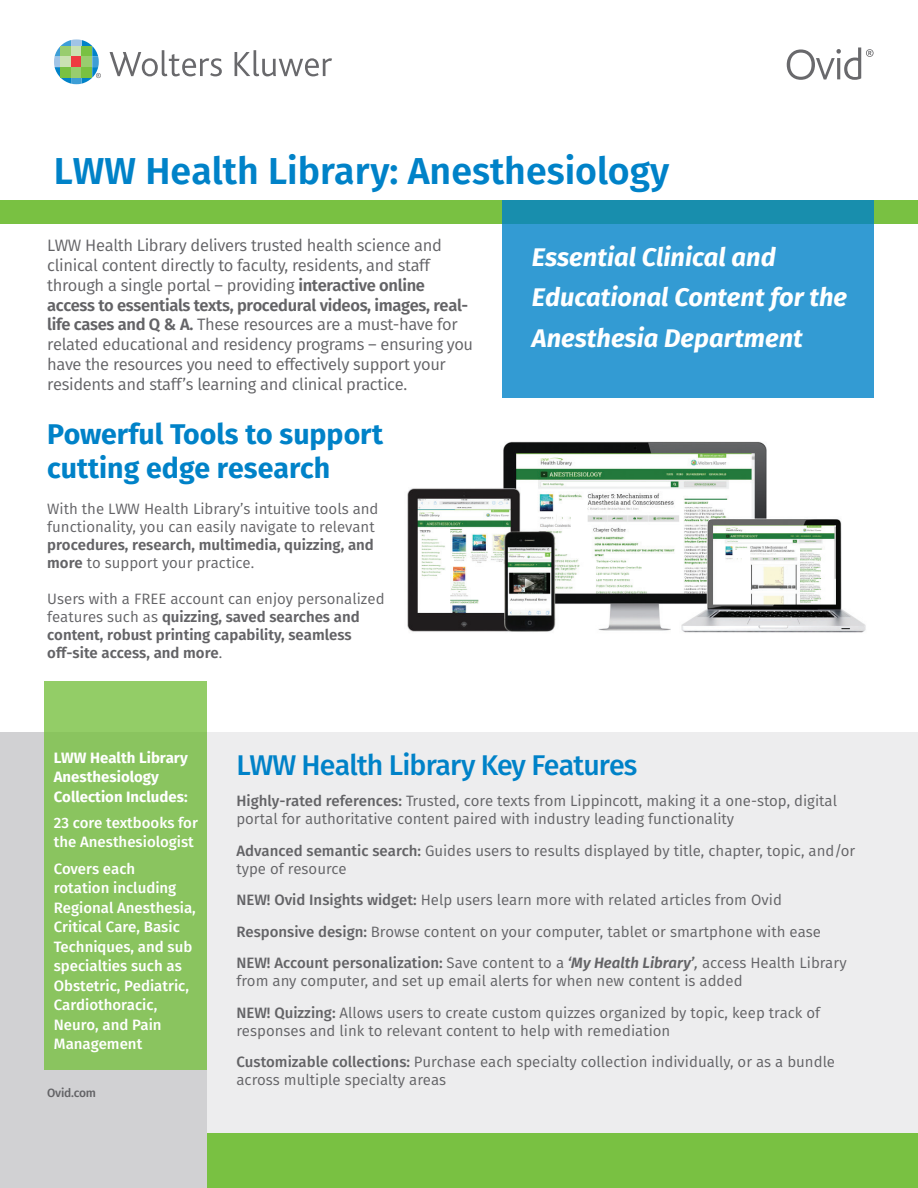
<style>
.page{position:relative;width:918px;height:1188px;background:#fff}
.page>*{position:absolute;margin:0;border:0;box-sizing:border-box;transform-origin:0 0}
.t1{font:600 37.5px "Fira Sans";color:#0082c8}
.t2{font:700 28.5px/34.2px "Fira Sans";color:#0082c8}
.t3{font:500 28.5px "Fira Sans";letter-spacing:-.03em;color:#0082c8}
.t4{font:italic 700 25.5px/40.5px "Fira Sans";color:#fff}
.t5{font:16.5px/19.8px "Fira Sans";letter-spacing:-.02em;color:#636366}
.t6{font:15px/31.5px "Fira Sans";color:#636366}
.t7{font:600 15px/18px "Fira Sans";color:#636366}
.t8{font:500 15px/19.5px "Fira Sans";color:#fff}
.t9{font:700 15px/19.5px "Fira Sans";color:#fff}
.t10{font:500 12px "Fira Sans";letter-spacing:-.02em;color:#636366}
.s1{font-weight:600}
.s2{font-weight:400}
.s3{font-weight:500}
.s4{font-weight:600;font-style:italic}
.s5{font-style:italic}
</style>
<div class="page">
<div style="left:0;top:732px;width:918px;height:456px;background:#ededee"></div>
<div style="left:0;top:732px;width:207px;height:456px;background:#d1d1d3"></div>
<div style="left:44px;top:682px;width:163px;height:388px;background:#8ac45f"></div>
<div style="left:207px;top:1134px;width:711px;height:54px;background:#79c142"></div>
<div style="left:0;top:200px;width:918px;height:24px;background:#79c142"></div>
<svg style="left:502px;top:200px;width:372px;height:197px;background:#2f99ce"></svg>
<img style="left:407px;top:441px;width:459px;height:192px">
<svg style="left:54px;top:39px;width:47px;height:45px"></svg>
<svg style="left:110px;top:50px;width:112px;height:26px"></svg>
<svg style="left:235px;top:50px;width:97px;height:26px"></svg>
<svg style="left:787px;top:47px;width:87px;height:33px"></svg>
<h1 class="t1" style="left:54px;top:140px;width:617px">LWW Health Library: Anesthesiology</h1>
<p class="t5" style="left:47px;top:235px;width:427px">LWW Health Library delivers trusted health science and clinical content directly to faculty, residents, and staff through a single portal – providing <span class="s1">interactive online access to essentials texts, procedural videos, images, real&shy;life cases and Q &amp; A.</span> These resources are a must-have for related educational and residency programs – ensuring you have the resources you need to effectively support your residents and staff’s learning and clinical practice.</p>
<h2 class="t2" style="left:47px;top:415px;width:338px">Powerful Tools to support cutting edge research</h2>
<p class="t6" style="left:47px;top:500px;width:333px;line-height:18px">With the LWW Health Library’s intuitive tools and functionality, you can easily navigate to relevant</p>
<p class="t7" style="left:47px;top:535px;width:328px">procedures, research, multimedia, quizzing, and more <span class="s2">to support your practice.</span></p>
<p class="t7" style="left:47px;top:589px;width:339px"><span class="s2">Users with a FREE account can enjoy personalized features such as</span> quizzing, saved searches and content, robust printing capability, seamless off-site access, and more<span class="s2">.</span></p>
<h3 class="t4" style="left:532px;top:235px;width:317px">Essential Clinical and<br>Educational Content for the<br>Anesthesia Department</h3>
<p class="t9" style="left:54px;top:747px;width:136px">LWW Health Library<br>Anesthesiology<br>Collection Includes:</p>
<p class="t8" style="left:54px;top:812px;width:146px">23 core textbooks for the Anesthesiologist</p>
<p class="t8" style="left:54px;top:858px;width:144px">Covers each<br>rotation including<br>Regional Anesthesia,<br>Critical Care, Basic<br>Techniques, and sub specialties such as<br>Obstetric, Pediatric,<br>Cardiothoracic,<br>Neuro, and Pain<br>Management</p>
<p class="t10" style="left:47px;top:1083px;width:50px">Ovid.com</p>
<h2 class="t3" style="left:236px;top:742px;width:403px">LWW Health Library Key Features</h2>
<p class="t6" style="left:236px;top:792px;width:602px;line-height:18px"><span class="s3">Highly-rated references:</span> Trusted, core texts from Lippincott, making it a one-stop, digital portal for authoritative content paired with industry leading functionality</p>
<p class="t6" style="left:236px;top:841px;width:620px;line-height:18px"><span class="s3">Advanced semantic search:</span> Guides users to results displayed by title, chapter, topic, and/or type of resource</p>
<p class="t6" style="left:236px;top:884px;width:612px"><span class="s3">NEW! Ovid Insights widget:</span> Help users learn more with related articles from Ovid<br><span class="s3">Responsive design:</span> Browse content on your computer, tablet or smartphone with ease<br><span class="s3">NEW! Account personalization:</span> Save content to a <span class="s4">‘My Health Library’</span><span class="s5">,</span> access Health Library</p>
<p class="t6" style="left:236px;top:965px;width:585px">from any computer, and set up email alerts for when new content is added<br><span class="s3">NEW! Quizzing:</span> Allows users to create custom quizzes organized by topic, keep track of</p>
<p class="t6" style="left:236px;top:1014px;width:600px">responses and link to relevant content to help with remediation<br><span class="s3">Customizable collections:</span> Purchase each specialty collection individually, or as a bundle</p>
<p class="t6" style="left:236px;top:1064px;width:211px">across multiple specialty areas</p>
</div>
